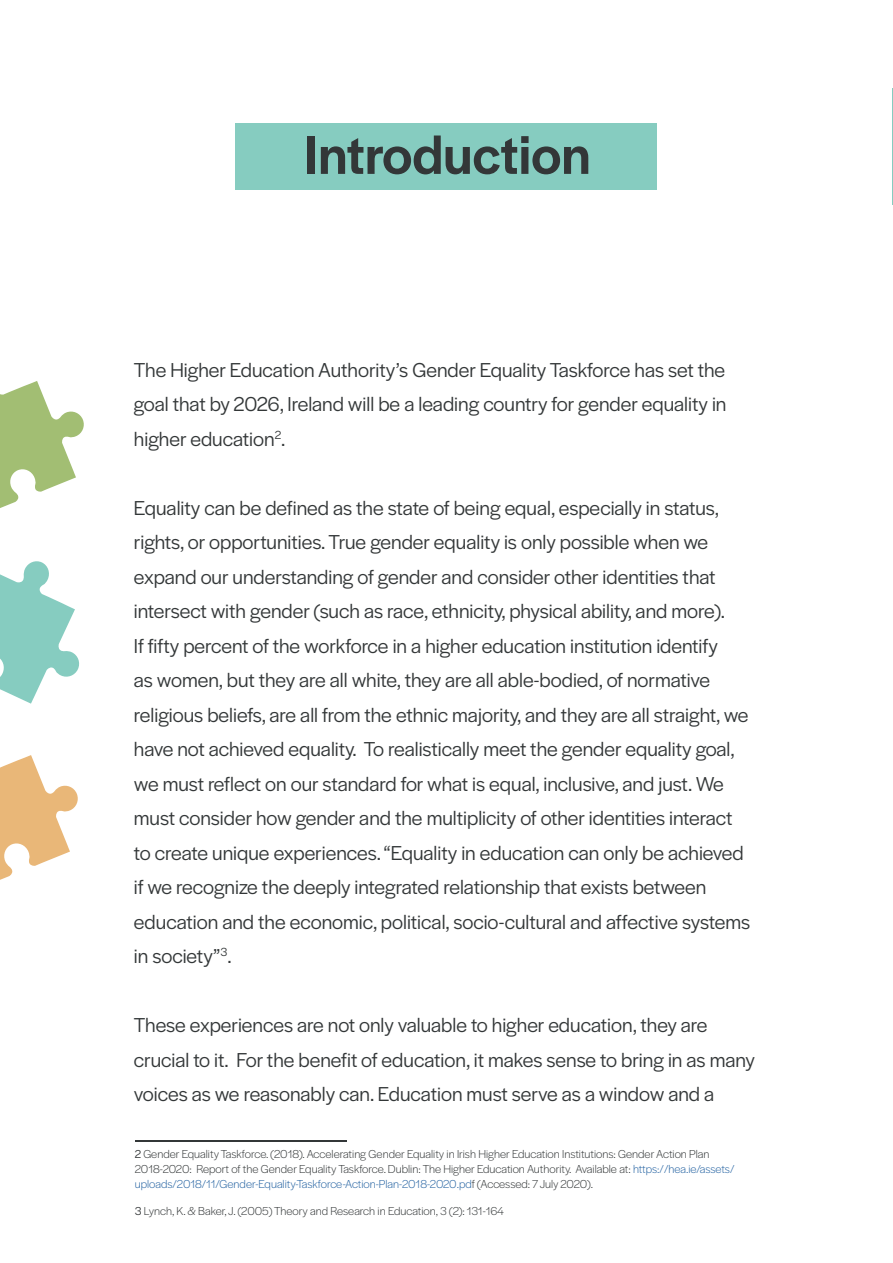
<style>
.page{position:relative;width:893px;height:1263px;background:#fff}
.page>*{position:absolute;margin:0;border:0;box-sizing:border-box;transform-origin:0 0}
.t1{font:500 57px "Halyard Display";color:#333738}
.t2{font:21px/34.5px "Halyard Display";color:#333738}
.t3{font:300 12px/15px "Halyard Display";color:#333738}
.s1{font-weight:400}
.s2{color:#2563a2}
</style>
<div class="page">
<div style="left:235px;top:123px;width:422px;height:67px;background:#86ccc0"></div>
<svg style="left:0;top:561px;width:80px;height:143px"></svg>
<svg style="left:0;top:755px;width:78px;height:125px"></svg>
<svg style="left:0;top:381px;width:84px;height:127px"></svg>
<hr style="left:135px;top:1140px;width:212px;height:1px;background:#333738">
<hr style="left:892px;top:88px;width:1px;height:117px;background:#86ccc0">
<p class="t1" style="left:305px;top:114px;width:287px">Introduction</p>
<p class="t2" style="left:134px;top:351px;width:594px;text-align:justify">The Higher Education Authority’s Gender Equality Taskforce has set the goal that by 2026, Ireland will be a leading country for gender equality in higher education<sup>2</sup>.</p>
<p class="t2" style="left:134px;top:489px;width:618px">Equality can be defined as the state of being equal, especially in status, rights, or opportunities. True gender equality is only possible when we expand our understanding of gender and consider other identities that intersect with gender (such as race, ethnicity, physical ability, and more).<br>If fifty percent of the workforce in a higher education institution identify<br>as women, but they are all white, they are all able-bodied, of normative religious beliefs, are all from the ethnic majority, and they are all straight, we have not achieved equality. To realistically meet the gender equality goal, we must reflect on our standard for what is equal, inclusive, and just. We must consider how gender and the multiplicity of other identities interact to create unique experiences. “Equality in education can only be achieved if we recognize the deeply integrated relationship that exists between education and the economic, political, socio-cultural and affective systems in society”<sup>3</sup>.</p>
<p class="t2" style="left:134px;top:1007px;width:622px">These experiences are not only valuable to higher education, they are crucial to it. For the benefit of education, it makes sense to bring in as many voices as we reasonably can. Education must serve as a window and a</p>
<p class="t3" style="left:135px;top:1146px;width:601px"><span class="s1">2</span> Gender Equality Taskforce. (2018). Accelerating Gender Equality in Irish Higher Education Institutions: Gender Action Plan<br>2018-2020: Report of the Gender Equality Taskforce. Dublin: The Higher Education Authority. Available at: <span class="s2">https://hea.ie/assets/ uploads/2018/11/Gender-Equality-Taskforce-Action-Plan-2018-2020.pd</span>f (Accessed: 7 July 2020).</p>
<p class="t3" style="left:135px;top:1203px;width:371px"><span class="s1">3</span> Lynch, K. &amp; Baker, J. (2005) Theory and Research in Education, 3 (2): 131-164</p>
</div>
